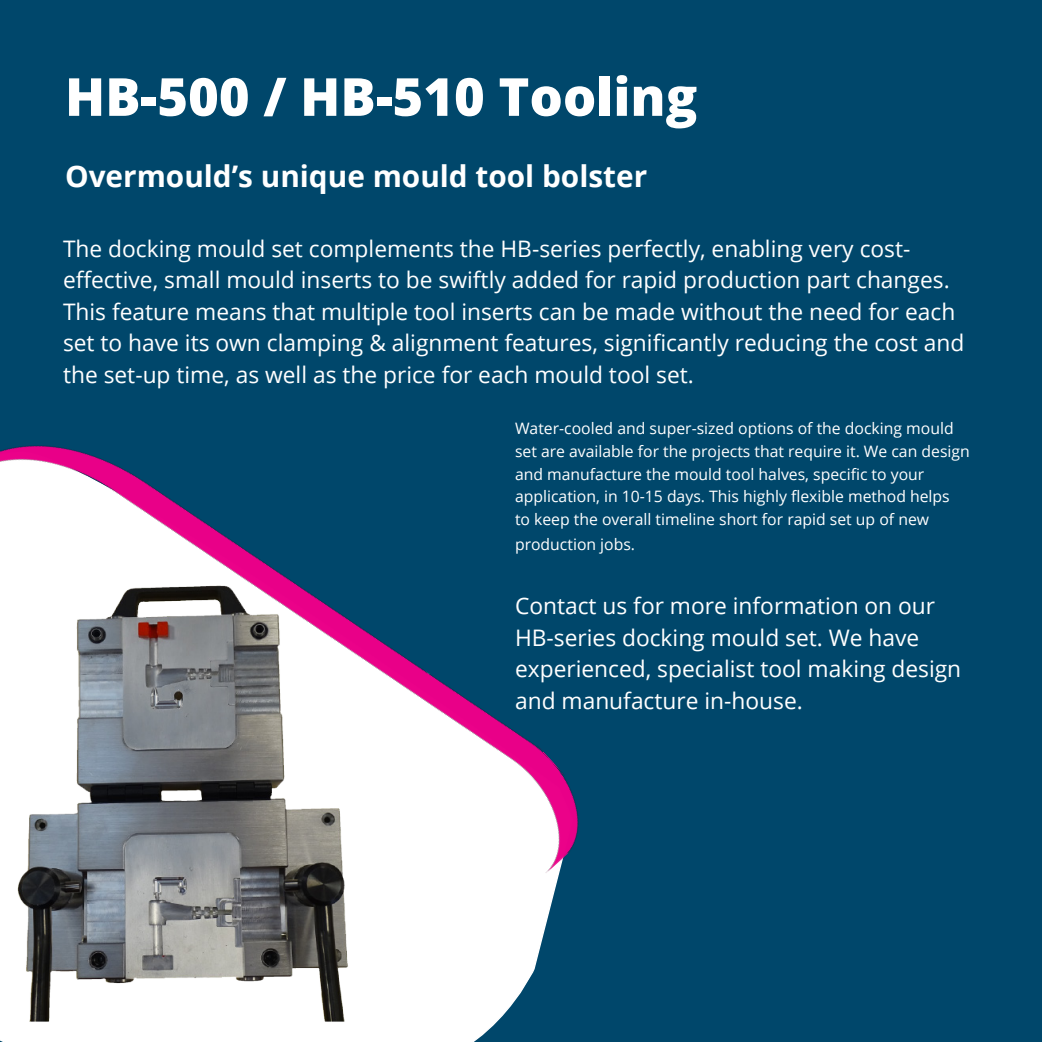
<style>
.page{position:relative;width:1042px;height:1042px;background:#00476b}
.page>*{position:absolute;margin:0;border:0;box-sizing:border-box;transform-origin:0 0}
.t1{font:800 52.5px "Open Sans";color:#fff}
.t2{font:700 29.75px "Open Sans";color:#fff}
.t3{font:22.75px/31.5px "Open Sans";color:#fff}
.t4{font:15.75px/22.8px "Open Sans";color:#fff}
</style>
<div class="page">
<img style="left:0;top:445px;width:244px;height:104px">
<img style="left:0;top:549px;width:578px;height:493px">
<p class="t1" style="left:65px;top:57px;width:634px">HB-500 / HB-510 Tooling</p>
<p class="t2" style="left:65px;top:155px;width:584px">Overmould’s unique mould tool bolster</p>
<p class="t3" style="left:63px;top:232px;width:903px">The docking mould set complements the HB-series perfectly, enabling very cost&shy;effective, small mould inserts to be swiftly added for rapid production part changes.<br>This feature means that multiple tool inserts can be made without the need for each set to have its own clamping &amp; alignment features, significantly reducing the cost and the set-up time, as well as the price for each mould tool set.</p>
<p class="t4" style="left:515px;top:416px;width:456px">Water-cooled and super-sized options of the docking mould set are available for the projects that require it. We can design and manufacture the mould tool halves, specific to your application, in 10-15 days. This highly flexible method helps<br>to keep the overall timeline short for rapid set up of new</p>
<p class="t4" style="left:515px;top:532px;width:122px">production jobs.</p>
<p class="t3" style="left:515px;top:589px;width:448px">Contact us for more information on our HB-series docking mould set. We have experienced, specialist tool making design and manufacture in-house.</p>
</div>
